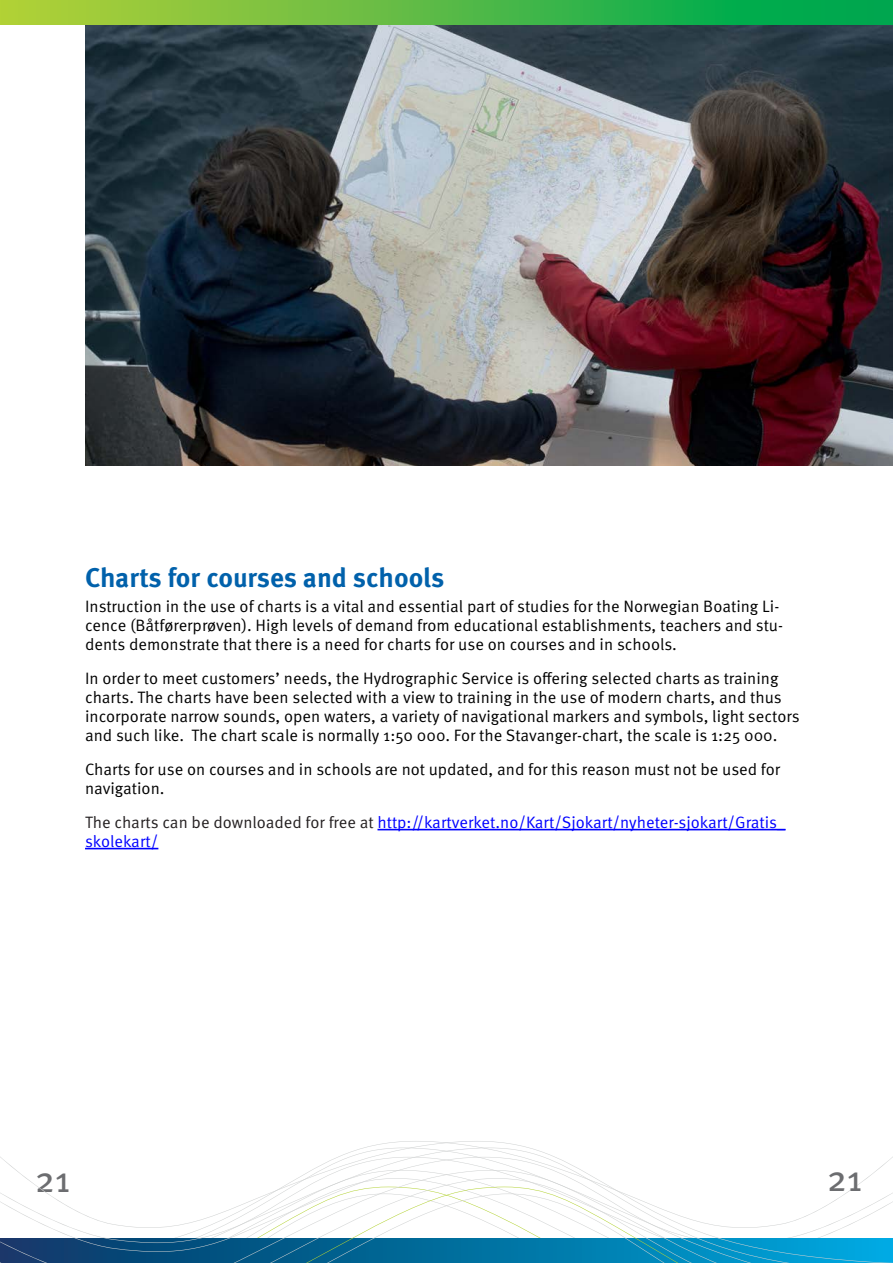
<style>
.page{position:relative;width:893px;height:1263px;background:#fff}
.page>*{position:absolute;margin:0;border:0;box-sizing:border-box;transform-origin:0 0}
.t1{font:36px "Meta OT";color:#6c6d70}
.mellom_tit{font:700 27px "Meta OT";letter-spacing:-.005em;color:#0161ab}
.t2{font:16.5px/18.9px "Meta OT Norm";color:#000}
.t3{font:16.5px/18.9px "Meta OT Norm";color:#00f}
.s1{color:#231f20}
</style>
<div class="page">
<img style="left:85px;top:25px;width:808px;height:440px">
<svg style="left:0;top:1141px;width:893px;height:52px"></svg>
<svg style="left:0;top:1193px;width:893px;height:70px"></svg>
<svg style="left:0;top:0;width:893px;height:25px;background:#52ba44"></svg>
<hr style="left:377px;top:829px;width:408px;height:1px;background:#00f">
<hr style="left:85px;top:848px;width:73px;height:1px;background:#00f">
<p class="mellom_tit" style="left:85px;top:560px;width:361px">Charts for courses and schools</p>
<p class="t2" style="left:85px;top:597px;width:699px">Instruction in the use of charts is a vital and essential part of studies for the Norwegian Boating Li&shy;cence (Båtførerprøven). High levels of demand from educational establishments, teachers and stu&shy;dents demonstrate that there is a need for charts for use on courses and in schools.</p>
<p class="t2" style="left:85px;top:669px;width:716px">In order to meet customers’ needs, the Hydrographic Service is offering selected charts as training charts. The charts have been selected with a view to training in the use of modern charts, and thus incorporate narrow sounds, open waters, a variety of navigational markers and symbols, light sectors and such like. The chart scale is normally 1:50 000. For the Stavanger-chart, the scale is 1:25 000.</p>
<p class="t2" style="left:85px;top:760px;width:697px">Charts for use on courses and in schools are not updated, and for this reason must not be used for navigation.</p>
<p class="t3" style="left:85px;top:813px;width:702px"><span class="s1">The charts can be downloaded for free at</span> http://kartverket.no/Kart/Sjokart/nyheter-sjokart/Gratis_ skolekart/</p>
<h1 class="t1" style="left:35px;top:1158px;width:37px">21</h1>
<p class="t1" style="left:827px;top:1157px;width:37px">21</p>
</div>
